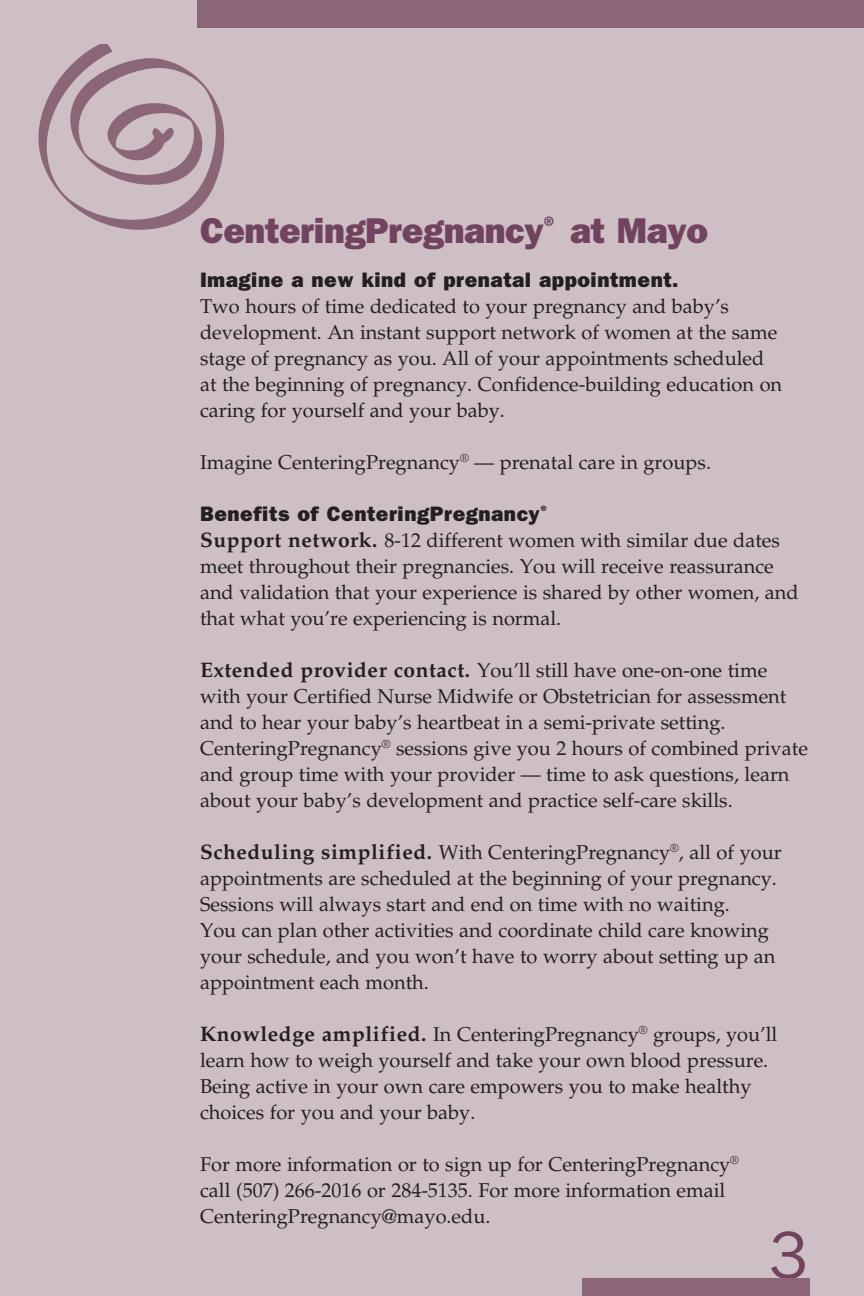
<style>
.page{position:relative;width:864px;height:1296px;background:#cebfc5}
.page>*{position:absolute;margin:0;border:0;box-sizing:border-box;transform-origin:0 0}
.t1{font:68px "ITC Franklin Gothic Std";color:#71435f;scale:.95 1}
.subheading_darkgrn{font:36px "ITC Franklin Gothic Std Hvy";letter-spacing:-.01em;color:#71435f}
.Text{font:21px "ITC Franklin Gothic Std Hvy";letter-spacing:.025em;color:#231f20}
.Text-2{font:20px/26px "Palatino LT Std";color:#231f20}
.s1{font-weight:700;font-size:21px}
</style>
<div class="page">
<div style="left:198px;top:0;width:666px;height:28px;background:#8b6679"></div>
<div style="left:583px;top:1278px;width:227px;height:18px;background:#8b6679"></div>
<svg style="left:38px;top:44px;width:187px;height:186px"></svg>
<p class="subheading_darkgrn" style="left:200px;top:209px;width:510px">CenteringPregnancy<sup>®</sup> at Mayo</p>
<p class="Text" style="left:200px;top:267px;width:480px">Imagine a new kind of prenatal appointment.</p>
<p class="Text-2" style="left:200px;top:293px;width:584px">Two hours of time dedicated to your pregnancy and baby’s development. An instant support network of women at the same stage of pregnancy as you. All of your appointments scheduled at the beginning of pregnancy. Confidence-building education on caring for yourself and your baby.</p>
<p class="Text-2" style="left:200px;top:449px;width:513px">Imagine CenteringPregnancy<sup>®</sup> — prenatal care in groups.</p>
<p class="Text" style="left:200px;top:501px;width:351px">Benefits of CenteringPregnancy<sup>®</sup></p>
<p class="Text-2" style="left:200px;top:527px;width:600px"><span class="s1">Support network.</span> 8-12 different women with similar due dates meet throughout their pregnancies. You will receive reassurance and validation that your experience is shared by other women, and that what you’re experiencing is normal.</p>
<p class="Text-2" style="left:200px;top:657px;width:609px"><span class="s1">Extended provider contact.</span> You’ll still have one-on-one time with your Certified Nurse Midwife or Obstetrician for assessment and to hear your baby’s heartbeat in a semi-private setting.<br>CenteringPregnancy<sup>®</sup> sessions give you 2 hours of combined private and group time with your provider — time to ask questions, learn about your baby’s development and practice self-care skills.</p>
<p class="Text-2" style="left:200px;top:839px;width:583px"><span class="s1">Scheduling simplified.</span> With CenteringPregnancy<sup>®</sup>, all of your appointments are scheduled at the beginning of your pregnancy.<br>Sessions will always start and end on time with no waiting.<br>You can plan other activities and coordinate child care knowing your schedule, and you won’t have to worry about setting up an appointment each month.</p>
<p class="Text-2" style="left:200px;top:1021px;width:579px"><span class="s1">Knowledge amplified.</span> In CenteringPregnancy<sup>®</sup> groups, you’ll learn how to weigh yourself and take your own blood pressure.<br>Being active in your own care empowers you to make healthy choices for you and your baby.</p>
<p class="Text-2" style="left:200px;top:1151px;width:541px">For more information or to sign up for CenteringPregnancy<sup>® </sup>call (507) 266-2016 or 284-5135. For more information email<br>CenteringPregnancy@mayo.edu.</p>
<h1 class="t1" style="left:769px;top:1216px;width:42px">3</h1>
</div>
